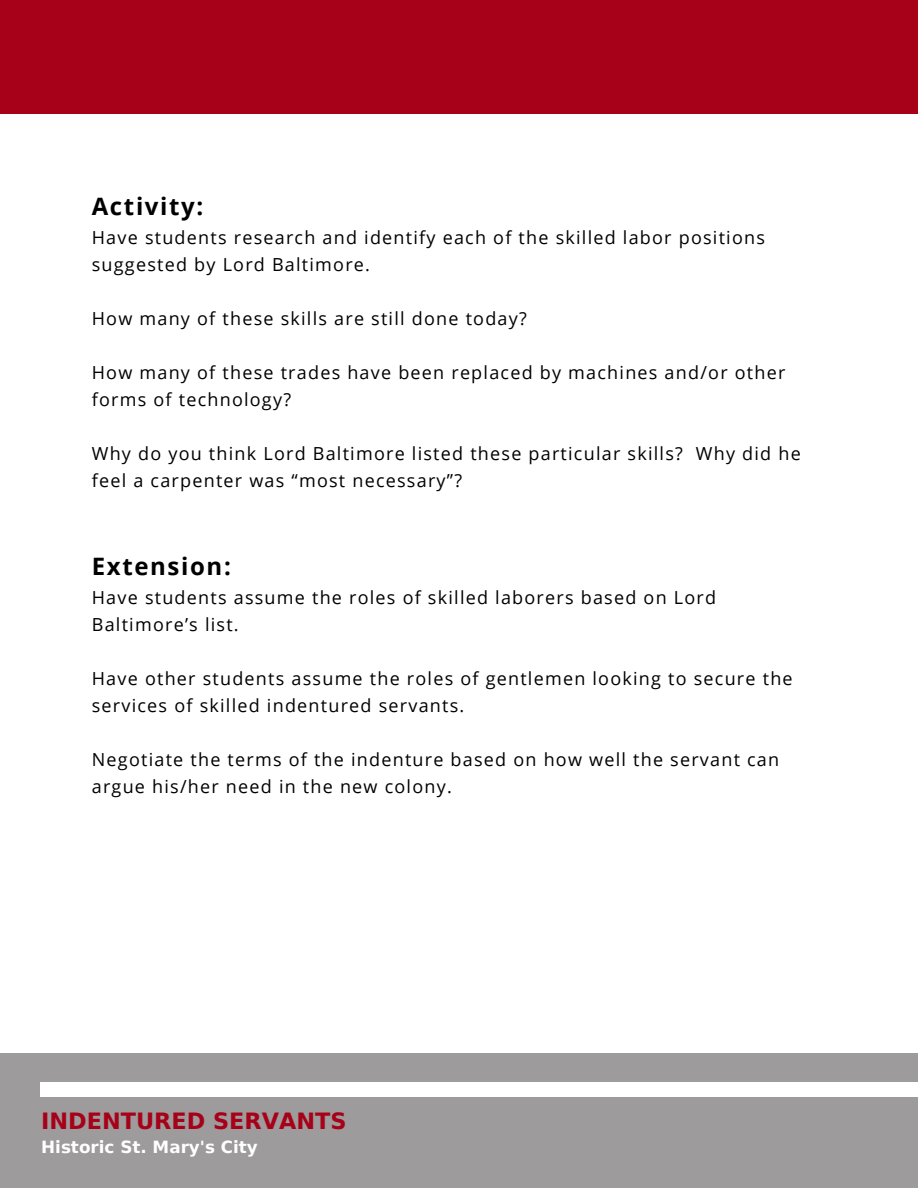
<style>
.page{position:relative;width:918px;height:1188px;background:#fff}
.page>*{position:absolute;margin:0;border:0;box-sizing:border-box;transform-origin:0 0}
.t1{font:700 24px "Open Sans";letter-spacing:.07em;color:#000}
.t2{font:700 22.35px "DejaVu Sans";color:#a70119}
.t3{font:18px/27px "Open Sans";letter-spacing:.07em;color:#000}
.t4{font:700 16.8px "DejaVu Sans";color:#fff}
</style>
<div class="page">
<div style="left:0;top:0;width:918px;height:114px;background:#a70119"></div>
<div style="left:0;top:1053px;width:918px;height:135px;background:#9d9b9b"></div>
<div style="left:40px;top:1082px;width:878px;height:15px;background:#fff"></div>
<p class="t1" style="left:92px;top:189px;width:113px">Activity:</p>
<p class="t3" style="left:92px;top:224px;width:675px">Have students research and identify each of the skilled labor positions suggested by Lord Baltimore.</p>
<p class="t3" style="left:92px;top:305px;width:437px">How many of these skills are still done today?</p>
<p class="t3" style="left:92px;top:359px;width:695px">How many of these trades have been replaced by machines and/or other forms of technology?</p>
<p class="t3" style="left:92px;top:440px;width:711px">Why do you think Lord Baltimore listed these particular skills? Why did he feel a carpenter was “most necessary”?</p>
<p class="t1" style="left:92px;top:549px;width:141px">Extension:</p>
<p class="t3" style="left:92px;top:584px;width:626px">Have students assume the roles of skilled laborers based on Lord<br>Baltimore’s list.</p>
<p class="t3" style="left:92px;top:665px;width:702px">Have other students assume the roles of gentlemen looking to secure the services of skilled indentured servants.</p>
<p class="t3" style="left:92px;top:746px;width:689px">Negotiate the terms of the indenture based on how well the servant can argue his/her need in the new colony.</p>
<p class="t2" style="left:41px;top:1109px;width:307px">INDENTURED SERVANTS</p>
<p class="t4" style="left:41px;top:1137px;width:218px">Historic St. Mary's City</p>
</div>
